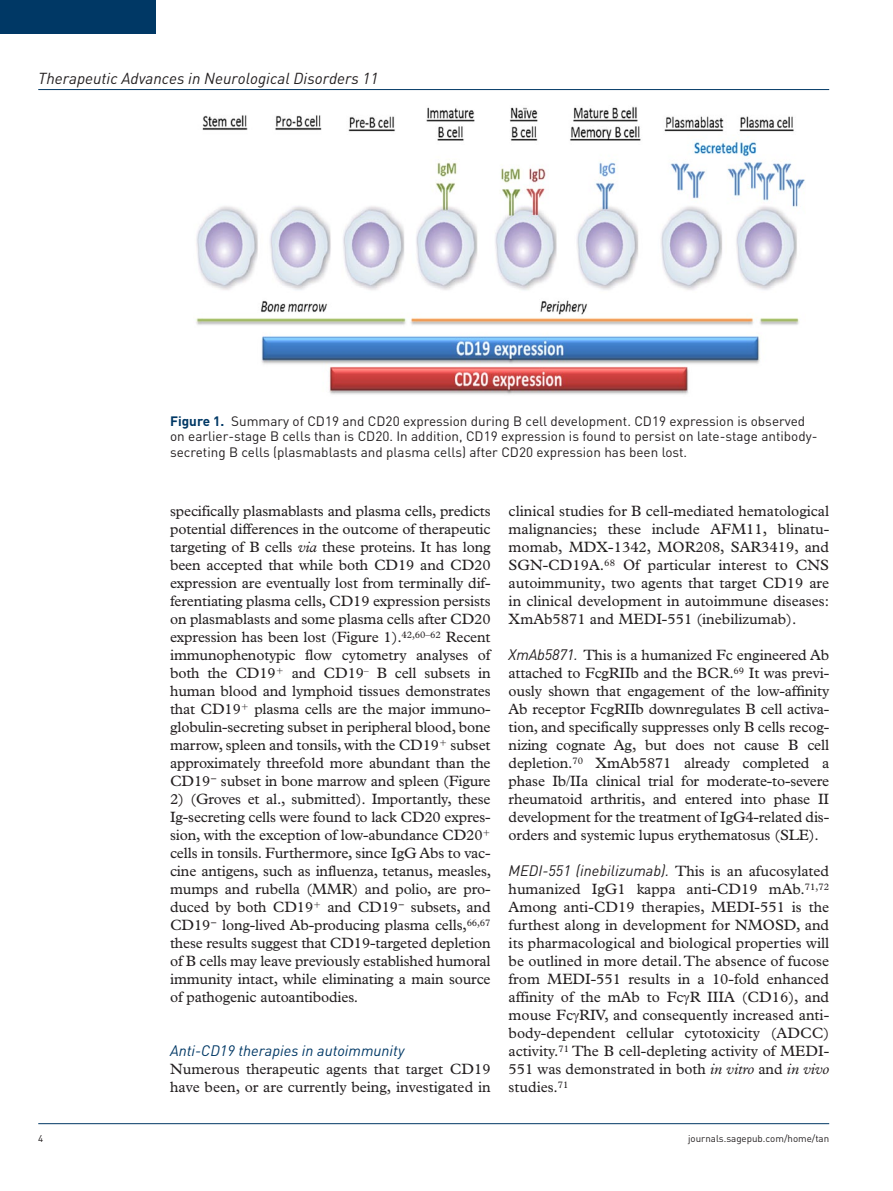
<style>
.page{position:relative;width:893px;height:1191px;background:#fff}
.page>*{position:absolute;margin:0;border:0;box-sizing:border-box;transform-origin:0 0}
.t1{font:italic 15.75px "DIN";color:#231f20}
.t2{font:15px/18px "Plantin Std";letter-spacing:-.01em;color:#231f20;text-align:justify}
.t3{font:italic 15px "DIN";color:#231f20}
.t4{font:italic 15px "DIN";color:#003865}
.t5{font:13.5px/15.8px "DIN";color:#231f20}
.t6{font:9.75px "DIN";color:#231f20}
.s1{font-weight:700;color:#003865}
.s2{font-style:italic}
.s3{font-family:"DIN";font-style:italic}
.s4{font-family:"Plantin Std";font-style:normal}
</style>
<div class="page">
<hr style="left:38px;top:89px;width:791px;height:1px;background:#003865">
<hr style="left:38px;top:1123px;width:791px;height:1px;background:#003865">
<div style="left:0;top:0;width:155px;height:34px;background:#003865"></div>
<img style="left:195px;top:106px;width:610px;height:289px">
<p class="t1" style="left:38px;top:68px;width:341px">Therapeutic Advances in Neurological Disorders 11</p>
<p class="t5" style="left:170px;top:412px;width:649px"><span class="s1">Figure 1.</span> Summary of CD19 and CD20 expression during B cell development. CD19 expression is observed on earlier-stage B cells than is CD20. In addition, CD19 expression is found to persist on late-stage antibody&shy;secreting B cells (plasmablasts and plasma cells) after CD20 expression has been lost.</p>
<p class="t2" style="left:170px;top:502px;width:322px">specifically plasmablasts and plasma cells, predicts potential differences in the outcome of therapeutic targeting of B cells <span class="s2">via</span> these proteins. It has long been accepted that while both CD19 and CD20 expression are eventually lost from terminally dif&shy;ferentiating plasma cells, CD19 expression persists on plasmablasts and some plasma cells after CD20 expression has been lost (Figure 1).<sup>42,60–62</sup> Recent immunophenotypic flow cytometry analyses of both the CD19 and CD19<sup>–</sup> B cell subsets in human blood and lymphoid tissues demonstrates that CD19 plasma cells are the major immuno&shy;globulin-secreting subset in peripheral blood, bone marrow, spleen and tonsils, with the CD19 subset approximately threefold more abundant than the CD19<sup>−</sup> subset in bone marrow and spleen (Figure</p>
<p class="t2" style="left:170px;top:790px;width:323px;text-align:left">2) (Groves et al., submitted). Importantly, these Ig-secreting cells were found to lack CD20 expres&shy;sion, with the exception of low-abundance CD20 cells in tonsils. Furthermore, since IgG Abs to vac&shy;cine antigens, such as influenza, tetanus, measles, mumps and rubella (MMR) and polio, are pro&shy;duced by both CD19 and CD19<sup>−</sup> subsets, and CD19<sup>−</sup> long-lived Ab-producing plasma cells,<sup>66,67 </sup>these results suggest that CD19-targeted depletion of B cells may leave previously established humoral immunity intact, while eliminating a main source of pathogenic autoantibodies.</p>
<p class="t4" style="left:170px;top:1041px;width:236px">Anti-CD19 therapies in autoimmunity</p>
<p class="t2" style="left:170px;top:1060px;width:322px">Numerous therapeutic agents that target CD19 have been, or are currently being, investigated in</p>
<p class="t2" style="left:509px;top:502px;width:322px">clinical studies for B cell-mediated hematological malignancies; these include AFM11, blinatu&shy;momab, MDX-1342, MOR208, SAR3419, and SGN-CD19A.<sup>68</sup> Of particular interest to CNS autoimmunity, two agents that target CD19 are in clinical development in autoimmune diseases:<br>XmAb5871 and MEDI-551 (inebilizumab).</p>
<p class="t2" style="left:509px;top:646px;width:322px"><span class="s3">XmAb5871.</span> This is a humanized Fc engineered Ab attached to FcgRIIb and the BCR.<sup>69</sup> It was previ&shy;ously shown that engagement of the low-affinity Ab receptor FcgRIIb downregulates B cell activa&shy;tion, and specifically suppresses only B cells recog&shy;nizing cognate Ag, but does not cause B cell depletion.<sup>70</sup> XmAb5871 already completed a phase Ib/IIa clinical trial for moderate-to-severe rheumatoid arthritis, and entered into phase II development for the treatment of IgG4-related dis&shy;orders and systemic lupus erythematosus (SLE).</p>
<p class="t3" style="left:509px;top:861px;width:322px">MEDI-551 (inebilizumab). <span class="s4">This is an afucosylated</span></p>
<p class="t2" style="left:509px;top:880px;width:322px">humanized IgG1 kappa anti-CD19 mAb.<sup>71,72<br></sup>Among anti-CD19 therapies, MEDI-551 is the furthest along in development for NMOSD, and its pharmacological and biological properties will be outlined in more detail. The absence of fucose from MEDI-551 results in a 10-fold enhanced affinity of the mAb to Fc R IIIA (CD16), and mouse Fc RIV, and consequently increased anti&shy;body-dependent cellular cytotoxicity (ADCC) activity.<sup>71</sup> The B cell-depleting activity of MEDI-551 was demonstrated in both <span class="s2">in vitro</span> and <span class="s2">in vivo </span>studies.<sup>71</sup></p>
<p class="t6" style="left:38px;top:1132px;width:7px">4</p>
<p class="t6" style="left:688px;top:1132px;width:143px">journals.sagepub.com/home/tan</p>
</div>
